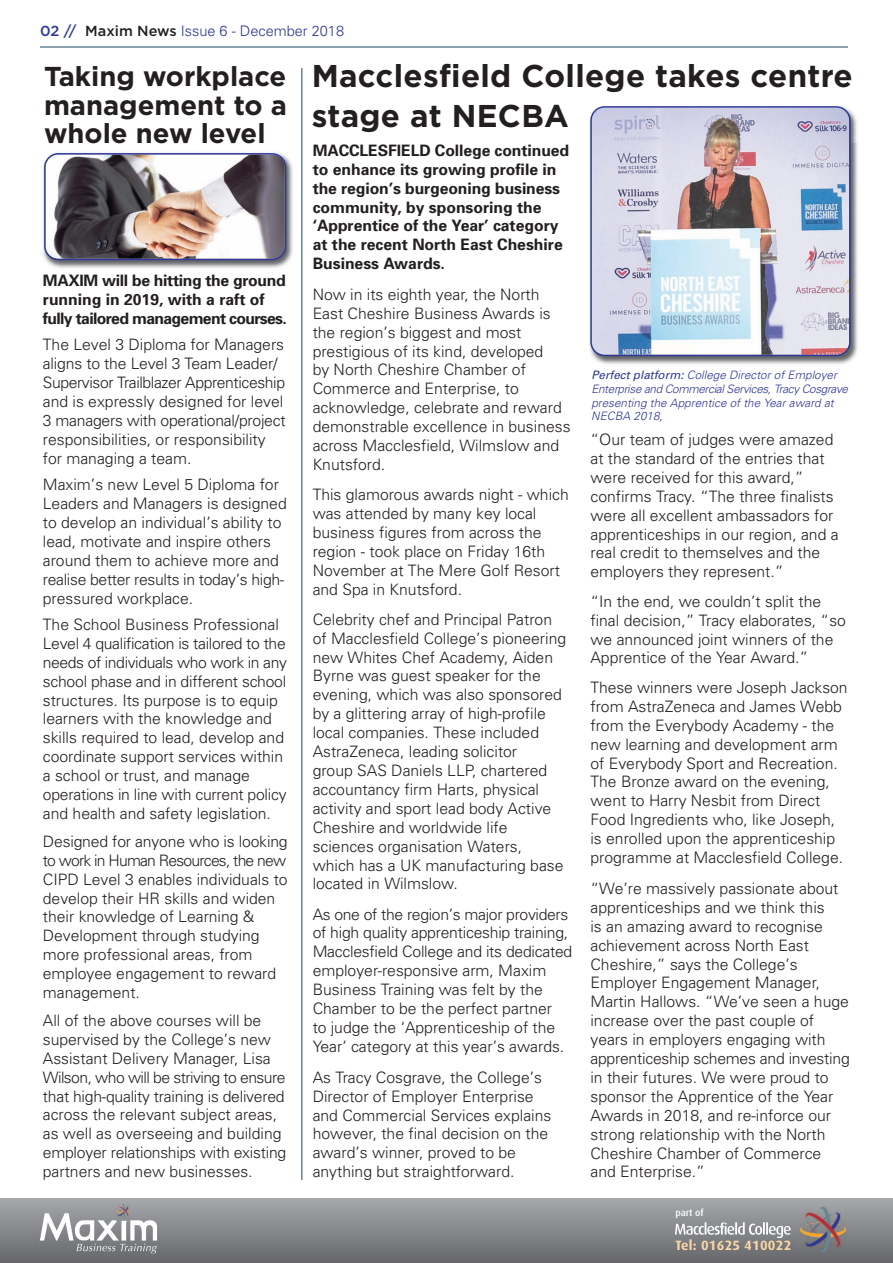
<style>
.page{position:relative;width:893px;height:1263px;background:#fff}
.page>*{position:absolute;margin:0;border:0;box-sizing:border-box;transform-origin:0 0}
.t1{font:700 31.5px/39.6px "Gotham";letter-spacing:.01em;color:#231f20}
.t2{font:700 27.3px/28.5px "Gotham";color:#231f20;text-align:justify}
.t3{font:300 15.75px/18.9px "Univers";color:#231f20}
.t4{font:700 15.75px/18.9px "Univers";color:#231f20}
.t5{font:700 15.75px/18.9px "Univers";letter-spacing:-.02em;color:#231f20}
.t6{font:300 14.55px "Univers";color:#2e3896}
.t7{font:700 13.5px "Dax";letter-spacing:.02em;color:#fbd7a5}
.t8{font:italic 300 11.7px/13.6px "Univers";color:#2e3896}
.t9{font:500 9.75px "Dax";color:#fff}
.s1{font-family:"Gotham";font-weight:500}
.s2{font-family:"Gotham";font-weight:500;color:#231f20}
.s3{font-weight:400}
</style>
<div class="page">
<hr style="left:40px;top:46px;width:808px;height:2px;background:#658694">
<div style="left:0;top:1198px;width:893px;height:65px;background:linear-gradient(to bottom,#a6a8ab,#66676a)"></div>
<img style="left:675px;top:1211px;width:119px;height:40px">
<img style="left:801px;top:1207px;width:44px;height:46px">
<img style="left:35px;top:1207px;width:126px;height:47px">
<svg style="left:117px;top:1205px;width:12px;height:2px"></svg>
<img style="left:117px;top:1207px;width:12px;height:15px">
<img style="left:592px;top:111px;width:266px;height:253px">
<img style="left:590px;top:106px;width:261px;height:250px">
<img style="left:43px;top:152px;width:250px;height:116px">
<img style="left:44px;top:153px;width:242px;height:107px">
<hr style="left:301px;top:68px;width:2px;height:1112px;background:#658694">
<p class="t6" style="left:40px;top:26px;width:306px"><span class="s1">02 //</span> <span class="s2">Maxim News</span> Issue 6 - December 2018</p>
<h2 class="t2" style="left:44px;top:65px;width:245px">Taking workplace management to a whole new level</h2>
<p class="t5" style="left:43px;top:272px;width:246px">MAXIM will be hitting the ground running in 2019, with a raft of fully tailored management courses.</p>
<p class="t3" style="left:43px;top:337px;width:244px">The Level 3 Diploma for Managers aligns to the Level 3 Team Leader/ Supervisor Trailblazer Apprenticeship and is expressly designed for level 3 managers with operational/project responsibilities, or responsibility for managing a team.</p>
<p class="t3" style="left:43px;top:476px;width:245px">Maxim’s new Level 5 Diploma for<br>Leaders and Managers is designed to develop an individual’s ability to lead, motivate and inspire others around them to achieve more and realise better results in today’s high&shy;pressured workplace.</p>
<p class="t3" style="left:43px;top:616px;width:246px">The School Business Professional Level 4 qualification is tailored to the needs of individuals who work in any school phase and in different school structures. Its purpose is to equip learners with the knowledge and skills required to lead, develop and coordinate support services within a school or trust, and manage operations in line with current policy and health and safety legislation.</p>
<p class="t3" style="left:43px;top:833px;width:246px">Designed for anyone who is looking to work in Human Resources, the new<br>CIPD Level 3 enables individuals to develop their HR skills and widen their knowledge of Learning &amp;<br>Development through studying more professional areas, from employee engagement to reward management.</p>
<p class="t3" style="left:43px;top:1012px;width:245px">All of the above courses will be supervised by the College’s new Assistant Delivery Manager, Lisa Wilson, who will be striving to ensure that high-quality training is delivered across the relevant subject areas, as well as overseeing and building employer relationships with existing partners and new businesses.</p>
<h1 class="t1" style="left:312px;top:59px;width:543px">Macclesfield College takes centre stage at NECBA</h1>
<p class="t4" style="left:313px;top:142px;width:258px">MACCLESFIELD College continued to enhance its growing profile in the region’s burgeoning business community, by sponsoring the ‘Apprentice of the Year’ category at the recent North East Cheshire<br>Business Awards.</p>
<p class="t3" style="left:313px;top:286px;width:259px">Now in its eighth year, the North<br>East Cheshire Business Awards is the region’s biggest and most prestigious of its kind, developed<br>by North Cheshire Chamber of<br>Commerce and Enterprise, to acknowledge, celebrate and reward demonstrable excellence in business across Macclesfield, Wilmslow and<br>Knutsford.</p>
<p class="t3" style="left:313px;top:486px;width:258px">This glamorous awards night - which was attended by many key local business figures from across the region - took place on Friday 16th<br>November at The Mere Golf Resort and Spa in Knutsford.</p>
<p class="t3" style="left:313px;top:611px;width:255px">Celebrity chef and Principal Patron of Macclesfield College’s pioneering new Whites Chef Academy, Aiden<br>Byrne was guest speaker for the evening, which was also sponsored by a glittering array of high-profile local companies. These included<br>AstraZeneca, leading solicitor<br>group SAS Daniels LLP, chartered accountancy firm Harts, physical activity and sport lead body Active<br>Cheshire and worldwide life sciences organisation Waters, which has a UK manufacturing base located in Wilmslow.</p>
<p class="t3" style="left:313px;top:906px;width:261px">As one of the region’s major providers of high quality apprenticeship training, Macclesfield College and its dedicated employer-responsive arm, Maxim Business Training was felt by the Chamber to be the perfect partner<br>to judge the ‘Apprenticeship of the Year’ category at this year’s awards.</p>
<p class="t3" style="left:313px;top:1069px;width:240px">As Tracy Cosgrave, the College’s<br>Director of Employer Enterprise and Commercial Services explains however, the final decision on the award’s winner, proved to be anything but straightforward.</p>
<p class="t8" style="left:591px;top:369px;width:258px"><span class="s3">Perfect platform:</span> College Director of Employer Enterprise and Commercial Services, Tracy Cosgrave presenting the Apprentice of the Year award at NECBA 2018,</p>
<p class="t3" style="left:590px;top:431px;width:250px">“Our team of judges were amazed at the standard of the entries that were received for this award,” confirms Tracy. “The three finalists were all excellent ambassadors for apprenticeships in our region, and a real credit to themselves and the employers they represent.”</p>
<p class="t3" style="left:590px;top:593px;width:257px">“In the end, we couldn’t split the final decision,” Tracy elaborates, “so we announced joint winners of the Apprentice of the Year Award.”</p>
<p class="t3" style="left:590px;top:679px;width:259px">These winners were Joseph Jackson from AstraZeneca and James Webb from the Everybody Academy - the new learning and development arm of Everybody Sport and Recreation.<br>The Bronze award on the evening, went to Harry Nesbit from Direct Food Ingredients who, like Joseph, is enrolled upon the apprenticeship programme at Macclesfield College.</p>
<p class="t3" style="left:590px;top:880px;width:261px">“We’re massively passionate about apprenticeships and we think this<br>is an amazing award to recognise achievement across North East<br>Cheshire,” says the College’s<br>Employer Engagement Manager,<br>Martin Hallows. “We’ve seen a huge increase over the past couple of years in employers engaging with apprenticeship schemes and investing in their futures. We were proud to sponsor the Apprentice of the Year<br>Awards in 2018, and re-inforce our strong relationship with the North<br>Cheshire Chamber of Commerce and Enterprise.”</p>
<p class="t9" style="left:675px;top:1209px;width:30px">part of</p>
<p class="t7" style="left:675px;top:1239px;width:117px">Tel: 01625 410022</p>
</div>
